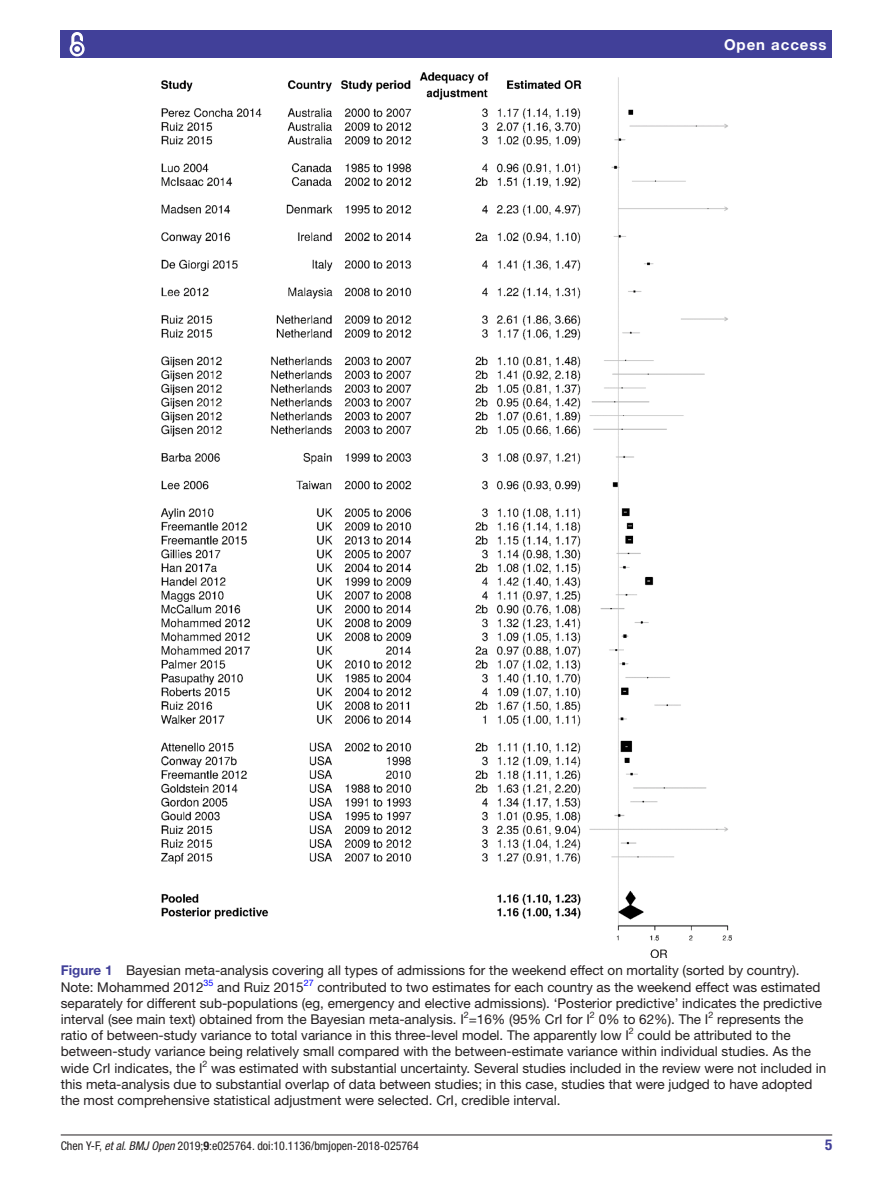
<style>
.page{position:relative;width:893px;height:1191px;background:#fff}
.page>*{position:absolute;margin:0;border:0;box-sizing:border-box;transform-origin:0 0}
.t1{font:700 15px "Helvetica Neue LT Std";letter-spacing:.065em;color:#fff}
.t2{font:700 condensed 15px "Helvetica Neue LT Std";color:#414099}
.t3{font:13.5px/16.2px "Helvetica Neue LT Std";color:#231f20}
.t4{font:condensed 12px "Helvetica Neue LT Std";color:#231f20}
.t5{font:9px "Helvetica Neue LT Std";color:#00f}
.t6{font:9px "Helvetica Neue LT Std";color:#231f20}
.s1{font-weight:700;color:#414099}
.s2{font-style:italic}
.s3{font-weight:700}
</style>
<div class="page">
<hr style="left:61px;top:1134px;width:771px;height:1px;background:#231f20">
<div style="left:61px;top:31px;width:771px;height:27px;background:#414099"></div>
<svg style="left:69px;top:32px;width:16px;height:25px"></svg>
<img style="left:161px;top:73px;width:571px;height:884px">
<p class="t1" style="left:724px;top:35px;width:104px">Open access</p>
<p class="t3" style="left:61px;top:962px;width:740px"><span class="s1">Figure 1</span> Bayesian meta-analysis covering all types of admissions for the weekend effect on mortality (sorted by country).<br>Note: Mohammed 2012</p>
<p class="t5" style="left:204px;top:977px;width:11px">35</p>
<p class="t3" style="left:217px;top:978px;width:88px">and Ruiz 2015</p>
<p class="t5" style="left:304px;top:977px;width:11px">27</p>
<p class="t3" style="left:61px;top:978px;width:763px;text-indent:257px">contributed to two estimates for each country as the weekend effect was estimated separately for different sub-populations (eg, emergency and elective admissions). ‘Posterior predictive’ indicates the predictive interval (see main text) obtained from the Bayesian meta-analysis. I =16% (95% CrI for I</p>
<p class="t6" style="left:464px;top:1009px;width:6px">2</p>
<p class="t6" style="left:590px;top:1009px;width:6px">2</p>
<p class="t3" style="left:599px;top:1011px;width:111px">0% to 62%). The I</p>
<p class="t6" style="left:708px;top:1009px;width:6px">2</p>
<p class="t3" style="left:61px;top:1011px;width:767px;text-indent:656px">represents the ratio of between-study variance to total variance in this three-level model. The apparently low I<sup>2</sup> could be attributed to the between-study variance being relatively small compared with the between-estimate variance within individual studies. As the wide CrI indicates, the I<sup>2</sup> was estimated with substantial uncertainty. Several studies included in the review were not included in this meta-analysis due to substantial overlap of data between studies; in this case, studies that were judged to have adopted the most comprehensive statistical adjustment were selected. CrI, credible interval.</p>
<p class="t4" style="left:61px;top:1138px;width:360px">Chen Y-F, <span class="s2">et al</span>. <span class="s2">BMJ Open</span> 2019;<span class="s3">9</span>:e025764. doi:10.1136/bmjopen-2018-025764</p>
<p class="t2" style="left:825px;top:1135px;width:9px">5</p>
</div>
